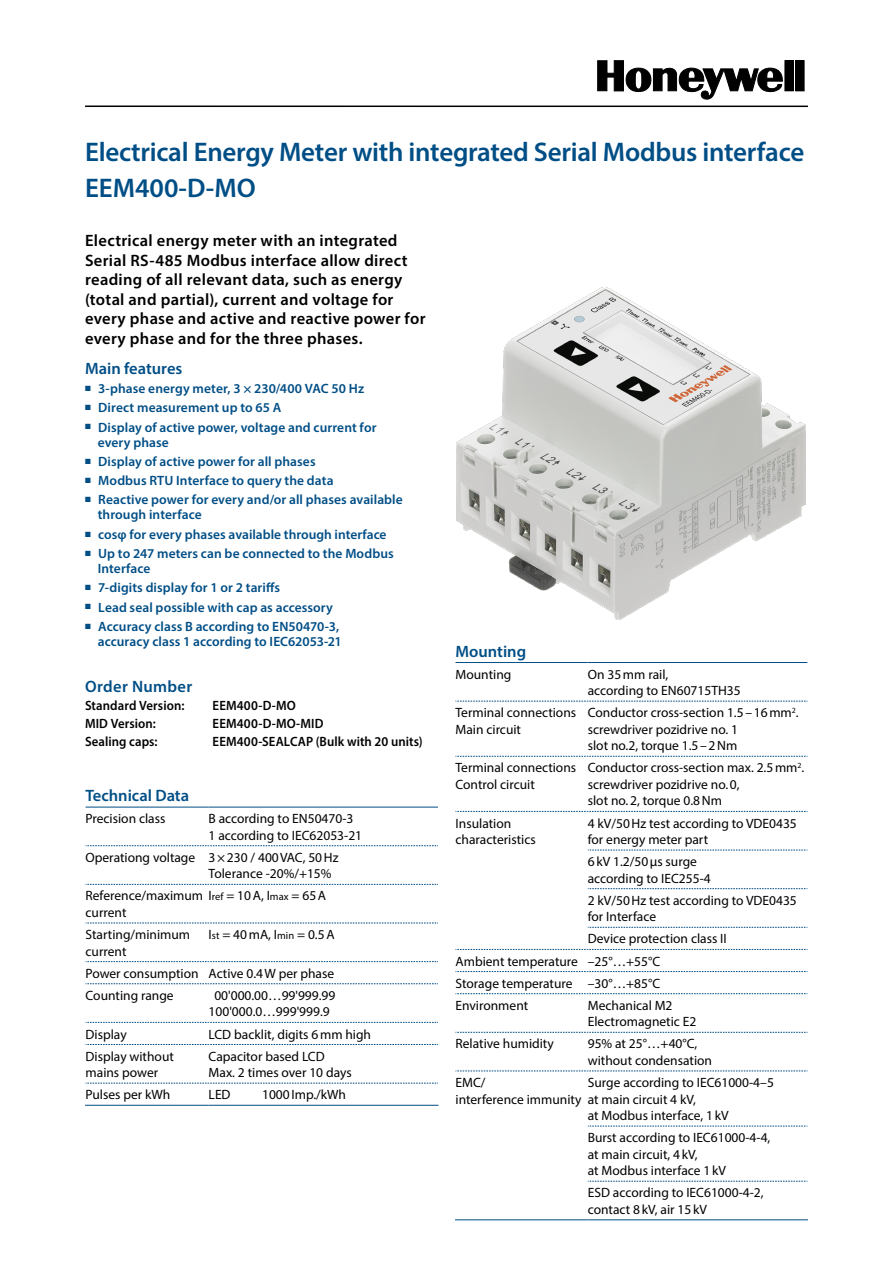
<style>
.page{position:relative;width:893px;height:1263px;background:#fff}
.page>*{position:absolute;margin:0;border:0;box-sizing:border-box;transform-origin:0 0}
.Titel_Produkt{font:600 27px "Myriad Pro";letter-spacing:-.01em;color:#004e86}
.Leadtext_11_13{font:600 16.5px/19.5px "Myriad Pro";letter-spacing:.02em;color:#000}
.Leadtext_11_13-2{font:600 16.5px "Myriad Pro";color:#004e86}
.Leadtitel_11_13{font:600 16.5px "Myriad Pro";color:#004e86}
.Leadtext_11_13-3{font:600 16.5px "Myriad Pro";letter-spacing:.02em;color:#004e86}
.Daten{font:13.5px/16.5px "Myriad Pro";color:#000}
.Aufzählung{font:600 13.5px/15px "Myriad Pro";letter-spacing:.005em;color:#004e86}
.Leadtext_11_13-4{font:600 13.5px "Myriad Pro";letter-spacing:.01em;color:#000;scale:.95 1}
.Grundtext__9_13pt{font:600 13.5px "Myriad Pro";letter-spacing:.005em;color:#000;scale:.95 1}
._006_Content{font:13.5px "Myriad Pro";color:#000}
.s1{font-size:10.5px}
</style>
<div class="page">
<svg style="left:597px;top:60px;width:186px;height:40px"></svg>
<div style="left:785px;top:61px;width:8px;height:30px;background:#000"></div>
<div style="left:796px;top:61px;width:8px;height:30px;background:#000"></div>
<hr style="left:85px;top:106px;width:723px;height:1px;background:#000">
<img style="left:456px;top:287px;width:349px;height:333px">
<svg style="left:86px;top:845px;width:352px;height:1px"></svg>
<svg style="left:86px;top:884px;width:352px;height:1px"></svg>
<svg style="left:86px;top:923px;width:352px;height:1px"></svg>
<svg style="left:86px;top:961px;width:352px;height:1px"></svg>
<svg style="left:86px;top:983px;width:352px;height:1px"></svg>
<svg style="left:86px;top:1022px;width:352px;height:1px"></svg>
<svg style="left:86px;top:1044px;width:352px;height:1px"></svg>
<svg style="left:86px;top:1083px;width:352px;height:1px"></svg>
<hr style="left:85px;top:1105px;width:123px;height:1px;background:#004e86">
<hr style="left:208px;top:1105px;width:230px;height:1px;background:#004e86">
<hr style="left:86px;top:807px;width:122px;height:1px;background:#004e86">
<hr style="left:208px;top:807px;width:230px;height:1px;background:#004e86">
<svg style="left:455px;top:701px;width:353px;height:1px"></svg>
<svg style="left:455px;top:756px;width:353px;height:1px"></svg>
<svg style="left:588px;top:850px;width:220px;height:1px"></svg>
<svg style="left:588px;top:888px;width:220px;height:1px"></svg>
<svg style="left:588px;top:927px;width:220px;height:1px"></svg>
<svg style="left:455px;top:949px;width:353px;height:1px"></svg>
<svg style="left:455px;top:971px;width:353px;height:1px"></svg>
<svg style="left:455px;top:993px;width:353px;height:1px"></svg>
<svg style="left:455px;top:1032px;width:353px;height:1px"></svg>
<svg style="left:588px;top:1126px;width:220px;height:1px"></svg>
<svg style="left:588px;top:1181px;width:220px;height:1px"></svg>
<svg style="left:455px;top:811px;width:353px;height:1px"></svg>
<svg style="left:455px;top:1071px;width:353px;height:1px"></svg>
<hr style="left:455px;top:662px;width:132px;height:1px;background:#004e86">
<hr style="left:587px;top:662px;width:220px;height:1px;background:#004e86">
<hr style="left:455px;top:1219px;width:132px;height:1px;background:#004e86">
<hr style="left:587px;top:1219px;width:221px;height:1px;background:#004e86">
<p class="Titel_Produkt" style="left:85px;top:134px;width:721px">Electrical Energy Meter with integrated Serial Modbus interface</p>
<p class="Titel_Produkt" style="left:85px;top:171px;width:172px">EEM400-D-MO</p>
<p class="Leadtext_11_13" style="left:85px;top:231px;width:342px">Electrical energy meter with an integrated Serial RS-485 Modbus interface allow direct reading of all relevant data, such as energy (total and partial), current and voltage for every phase and active and reactive power for every phase and for the three phases.</p>
<p class="Leadtitel_11_13" style="left:85px;top:358px;width:99px">Main features</p>
<p class="Aufzählung" style="left:98px;top:381px;width:267px">3-phase energy meter, 3 × 230/400 VAC 50 Hz</p>
<p class="Aufzählung" style="left:98px;top:400px;width:185px">Direct measurement up to 65 A</p>
<p class="Aufzählung" style="left:98px;top:419px;width:280px">Display of active power, voltage and current for every phase</p>
<p class="Aufzählung" style="left:98px;top:453px;width:219px">Display of active power for all phases</p>
<p class="Aufzählung" style="left:98px;top:473px;width:237px">Modbus RTU Interface to query the data</p>
<p class="Aufzählung" style="left:98px;top:492px;width:307px">Reactive power for every and/or all phases available through interface</p>
<p class="Aufzählung" style="left:98px;top:526px;width:290px">cosφ for every phases available through interface</p>
<p class="Aufzählung" style="left:98px;top:546px;width:297px">Up to 247 meters can be connected to the Modbus<br>Interface</p>
<p class="Aufzählung" style="left:98px;top:580px;width:183px">7-digits display for 1 or 2 tariffs</p>
<p class="Aufzählung" style="left:98px;top:599px;width:236px">Lead seal possible with cap as accessory</p>
<p class="Aufzählung" style="left:98px;top:618px;width:245px">Accuracy class B according to EN50470-3, accuracy class 1 according to IEC62053-21</p>
<p class="Leadtext_11_13-3" style="left:85px;top:676px;width:109px">Order Number</p>
<p class="Leadtext_11_13-4" style="left:85px;top:697px;width:106px">Standard Version:</p>
<p class="Leadtext_11_13-4" style="left:213px;top:697px;width:89px">EEM400-D-MO</p>
<p class="Leadtext_11_13-4" style="left:85px;top:715px;width:76px">MID Version:</p>
<p class="Leadtext_11_13-4" style="left:213px;top:715px;width:118px">EEM400-D-MO-MID</p>
<p class="Grundtext__9_13pt" style="left:85px;top:733px;width:78px">Sealing caps:</p>
<p class="Grundtext__9_13pt" style="left:213px;top:733px;width:223px">EEM400-SEALCAP (Bulk with 20 units)</p>
<p class="Leadtext_11_13-2" style="left:86px;top:785px;width:105px">Technical Data</p>
<p class="Daten" style="left:86px;top:810px;width:81px">Precision class</p>
<p class="Daten" style="left:209px;top:810px;width:155px">B according to EN50470-3<br>1 according to IEC62053-21</p>
<p class="Daten" style="left:86px;top:849px;width:111px">Operationg voltage</p>
<p class="Daten" style="left:209px;top:849px;width:132px">3×230 / 400VAC, 50Hz</p>
<p class="Daten" style="left:209px;top:865px;width:124px">Tolerance -20%/+15%</p>
<p class="Daten" style="left:86px;top:887px;width:242px">Reference/maximum I<span class="s1">ref</span> = 10A, I<span class="s1">max</span> = 65A current</p>
<p class="Daten" style="left:86px;top:926px;width:106px">Starting/minimum current</p>
<p class="Daten" style="left:209px;top:926px;width:127px">I<span class="s1">st</span> = 40mA, I<span class="s1">min</span> = 0.5A</p>
<p class="Daten" style="left:86px;top:965px;width:115px">Power consumption</p>
<p class="Daten" style="left:209px;top:965px;width:127px">Active 0.4W per phase</p>
<p class="Daten" style="left:86px;top:987px;width:90px">Counting range</p>
<p class="Daten" style="left:214px;top:987px;width:123px">00'000.00…99'999.99</p>
<p class="Daten" style="left:209px;top:1003px;width:123px">100'000.0…999'999.9</p>
<p class="Daten" style="left:86px;top:1025px;width:43px">Display</p>
<p class="Daten" style="left:209px;top:1025px;width:164px">LCD backlit, digits 6mm high</p>
<p class="Daten" style="left:86px;top:1048px;width:90px">Display without mains power</p>
<p class="Daten" style="left:209px;top:1048px;width:118px">Capacitor based LCD</p>
<p class="Daten" style="left:209px;top:1064px;width:145px">Max. 2 times over 10 days</p>
<p class="Daten" style="left:86px;top:1086px;width:86px">Pulses per kWh</p>
<p class="Daten" style="left:209px;top:1086px;width:24px">LED</p>
<p class="Daten" style="left:262px;top:1086px;width:85px">1000Imp./kWh</p>
<p class="Leadtext_11_13-2" style="left:455px;top:640px;width:72px">Mounting</p>
<p class="Daten" style="left:455px;top:666px;width:57px">Mounting</p>
<p class="Daten" style="left:588px;top:666px;width:154px">On 35mm rail,<br>according to EN60715TH35</p>
<p class="Daten" style="left:455px;top:704px;width:122px">Terminal connections</p>
<p class="Daten" style="left:455px;top:721px;width:67px">Main circuit</p>
<p class="Daten" style="left:588px;top:704px;width:212px">Conductor cross-section 1.5–16mm<sup>2</sup>.</p>
<p class="Daten" style="left:588px;top:721px;width:152px">screwdriver pozidrive no. 1</p>
<p class="Daten" style="left:588px;top:737px;width:151px">slot no.2, torque 1.5–2Nm</p>
<p class="Daten" style="left:455px;top:759px;width:122px">Terminal connections</p>
<p class="Daten" style="left:455px;top:776px;width:81px">Control circuit</p>
<p class="Daten" style="left:455px;top:814px;width:57px">Insulation</p>
<p class="Daten" style="left:455px;top:831px;width:82px">characteristics</p>
<p class="Daten" style="left:588px;top:759px;width:218px">Conductor cross-section max. 2.5mm<sup>2</sup>.</p>
<p class="Daten" style="left:588px;top:776px;width:153px">screwdriver pozidrive no.0,</p>
<p class="Daten" style="left:588px;top:792px;width:136px">slot no.2, torque 0.8Nm</p>
<p class="Daten" style="left:588px;top:814px;width:211px">4 kV/50Hz test according to VDE0435 for energy meter part</p>
<p class="Daten" style="left:588px;top:853px;width:111px">6kV 1.2/50µs surge</p>
<p class="Daten" style="left:588px;top:870px;width:125px">according to IEC255-4</p>
<p class="Daten" style="left:588px;top:892px;width:211px">2 kV/50Hz test according to VDE0435 for Interface</p>
<p class="Daten" style="left:588px;top:930px;width:140px">Device protection class II</p>
<p class="Daten" style="left:455px;top:952px;width:124px">Ambient temperature</p>
<p class="Daten" style="left:588px;top:952px;width:74px">–25°…+55°C</p>
<p class="Daten" style="left:455px;top:975px;width:119px">Storage temperature</p>
<p class="Daten" style="left:588px;top:975px;width:74px">–30°…+85°C</p>
<p class="_006_Content" style="left:455px;top:997px;width:74px">Environment</p>
<p class="_006_Content" style="left:588px;top:997px;width:86px">Mechanical M2</p>
<p class="_006_Content" style="left:588px;top:1013px;width:110px">Electromagnetic E2</p>
<p class="Daten" style="left:455px;top:1035px;width:100px">Relative humidity</p>
<p class="Daten" style="left:588px;top:1035px;width:126px">95% at 25°…+40°C, without condensation</p>
<p class="Daten" style="left:455px;top:1074px;width:31px">EMC/</p>
<p class="Daten" style="left:455px;top:1090px;width:127px">interference immunity</p>
<p class="Daten" style="left:588px;top:1074px;width:188px">Surge according to IEC61000-4–5</p>
<p class="Daten" style="left:588px;top:1090px;width:110px">at main circuit 4 kV,</p>
<p class="Daten" style="left:588px;top:1107px;width:142px">at Modbus interface, 1kV</p>
<p class="Daten" style="left:588px;top:1129px;width:184px">Burst according to IEC61000-4-4,</p>
<p class="Daten" style="left:588px;top:1146px;width:111px">at main circuit, 4kV,</p>
<p class="Daten" style="left:588px;top:1162px;width:140px">at Modbus interface 1kV</p>
<p class="Daten" style="left:588px;top:1184px;width:177px">ESD according to IEC61000-4-2,</p>
<p class="Daten" style="left:588px;top:1201px;width:121px">contact 8kV, air 15kV</p>
</div>
